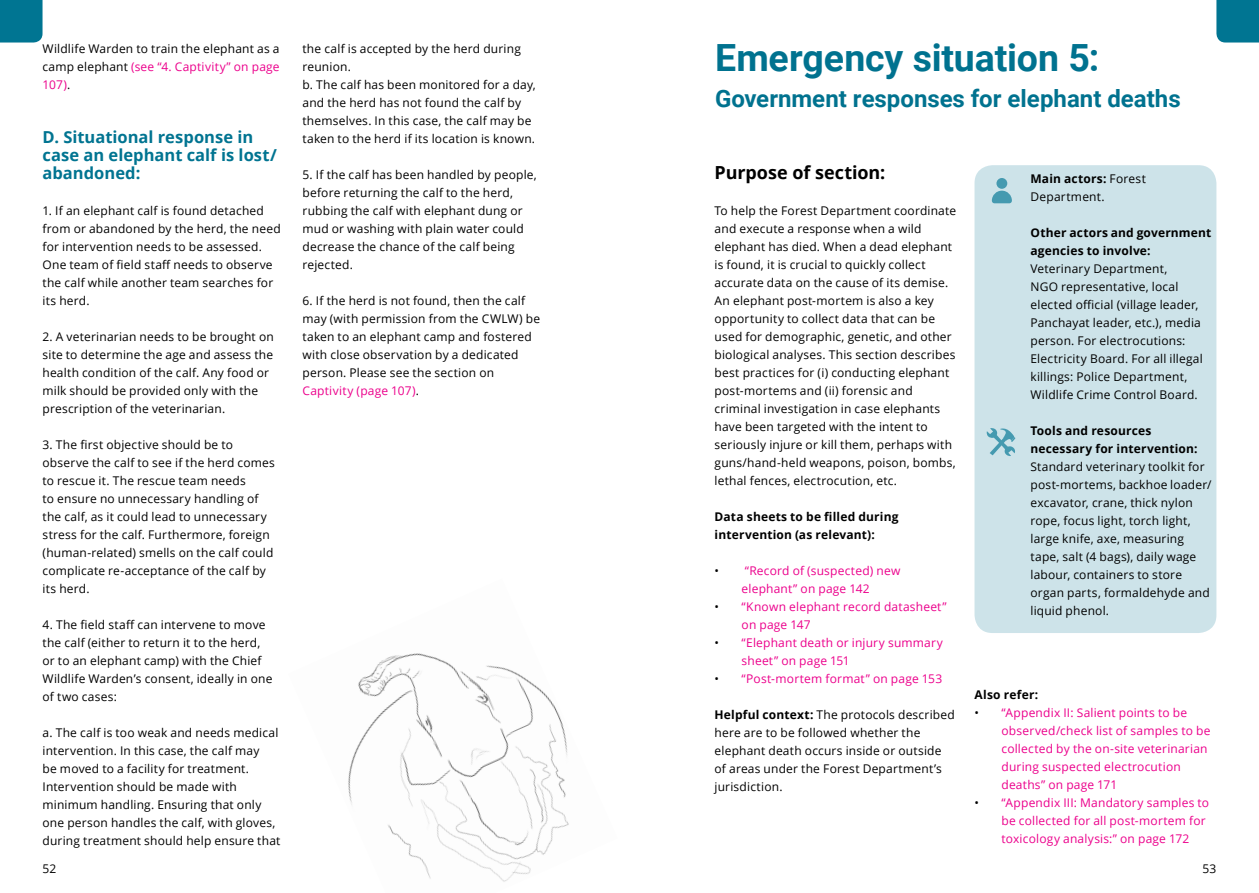
<style>
.page{position:relative;width:1259px;height:893px;background:#fff}
.page>*{position:absolute;margin:0;border:0;box-sizing:border-box;transform-origin:0 0}
.t1{font:700 37.5px "Roboto";letter-spacing:-.005em;color:#00728f}
.t2{font:700 24px "Roboto";color:#00728f}
.t3{font:700 18px "Open Sans";letter-spacing:-.005em;color:#000}
.t4{font:700 16.5px/18px "Open Sans";color:#017491}
.t5{font:12px/18px "Open Sans";letter-spacing:.015em;color:#000}
.t6{font:12px/18px "Open Sans";letter-spacing:.015em;color:#ec008c}
.t7{font:700 12px/18px "Open Sans";letter-spacing:.015em;color:#000}
.s1{color:#ec008c}
.s2{color:#000}
.s3{font-weight:700}
</style>
<div class="page">
<div style="left:1216px;top:0;width:43px;height:43px;background:#007592"></div>
<div style="left:0;top:0;width:43px;height:43px;background:#007592"></div>
<div style="left:974px;top:165px;width:242px;height:468px;background:#cde3e9;border-radius:18px"></div>
<svg style="left:986px;top:428px;width:29px;height:28px"></svg>
<div style="left:996px;top:178px;width:11px;height:11px;background:#459ab0;border-radius:50%"></div>
<svg style="left:992px;top:191px;width:20px;height:12px"></svg>
<img style="left:348px;top:653px;width:221px;height:229px">
<p class="t5" style="left:43px;top:40px;width:239px;text-align:justify">Wildlife Warden to train the elephant as a camp elephant <span class="s1">(see “4. Captivity” on page 107)</span>.</p>
<h3 class="t4" style="left:43px;top:128px;width:236px">D. Situational response in case an elephant calf is lost/ abandoned:</h3>
<p class="t5" style="left:43px;top:202px;width:240px">1. If an elephant calf is found detached from or abandoned by the herd, the need for intervention needs to be assessed.<br>One team of field staff needs to observe the calf while another team searches for its herd.</p>
<p class="t5" style="left:43px;top:328px;width:233px">2. A veterinarian needs to be brought on site to determine the age and assess the health condition of the calf. Any food or milk should be provided only with the prescription of the veterinarian.</p>
<p class="t5" style="left:43px;top:436px;width:234px">3. The first objective should be to observe the calf to see if the herd comes to rescue it. The rescue team needs<br>to ensure no unnecessary handling of the calf, as it could lead to unnecessary stress for the calf. Furthermore, foreign (human-related) smells on the calf could complicate re-acceptance of the calf by its herd.</p>
<p class="t5" style="left:43px;top:616px;width:231px">4. The field staff can intervene to move the calf (either to return it to the herd, or to an elephant camp) with the Chief Wildlife Warden’s consent, ideally in one of two cases:</p>
<p class="t5" style="left:43px;top:724px;width:239px">a. The calf is too weak and needs medical intervention. In this case, the calf may<br>be moved to a facility for treatment.<br>Intervention should be made with minimum handling. Ensuring that only one person handles the calf, with gloves, during treatment should help ensure that</p>
<p class="t5" style="left:302px;top:40px;width:235px">the calf is accepted by the herd during reunion.<br>b. The calf has been monitored for a day, and the herd has not found the calf by themselves. In this case, the calf may be taken to the herd if its location is known.</p>
<p class="t5" style="left:302px;top:166px;width:236px">5. If the calf has been handled by people, before returning the calf to the herd, rubbing the calf with elephant dung or mud or washing with plain water could decrease the chance of the calf being rejected.</p>
<p class="t5" style="left:302px;top:292px;width:239px">6. If the herd is not found, then the calf may (with permission from the CWLW) be taken to an elephant camp and fostered with close observation by a dedicated person. Please see the section on <span class="s1">Captivity (page 107)</span>.</p>
<h1 class="t1" style="left:715px;top:31px;width:386px">Emergency situation 5:</h1>
<h2 class="t2" style="left:715px;top:81px;width:467px">Government responses for elephant deaths</h2>
<h3 class="t3" style="left:714px;top:159px;width:172px">Purpose of section:</h3>
<p class="t5" style="left:714px;top:201px;width:243px">To help the Forest Department coordinate and execute a response when a wild elephant has died. When a dead elephant is found, it is crucial to quickly collect accurate data on the cause of its demise.<br>An elephant post-mortem is also a key opportunity to collect data that can be used for demographic, genetic, and other biological analyses. This section describes best practices for (i) conducting elephant post-mortems and (ii) forensic and criminal investigation in case elephants have been targeted with the intent to seriously injure or kill them, perhaps with guns/hand-held weapons, poison, bombs, lethal fences, electrocution, etc.</p>
<p class="t7" style="left:714px;top:507px;width:185px">Data sheets to be filled during intervention (as relevant):</p>
<p class="t6" style="left:714px;top:561px;width:187px;text-align:center"><span class="s2">•</span> “Record of (suspected) new elephant” on page 142</p>
<p class="t6" style="left:741px;top:597px;width:206px;text-indent:-27px"><span class="s2">•</span> “Known elephant record datasheet” on page 147</p>
<p class="t6" style="left:741px;top:633px;width:203px;text-indent:-27px"><span class="s2">•</span> “Elephant death or injury summary sheet” on page 151</p>
<p class="t6" style="left:714px;top:669px;width:229px"><span class="s2">•</span> “Post-mortem format” on page 153</p>
<p class="t5" style="left:714px;top:705px;width:242px"><span class="s3">Helpful context:</span> The protocols described here are to be followed whether the elephant death occurs inside or outside of areas under the Forest Department’s jurisdiction.</p>
<p class="t5" style="left:1030px;top:170px;width:117px"><span class="s3">Main actors:</span> Forest<br>Department.</p>
<p class="t7" style="left:1030px;top:224px;width:182px">Other actors and government agencies to involve:</p>
<p class="t5" style="left:1030px;top:260px;width:174px">Veterinary Department,<br>NGO representative, local elected official (village leader,<br>Panchayat leader, etc.), media person. For electrocutions:<br>Electricity Board. For all illegal killings: Police Department,<br>Wildlife Crime Control Board.</p>
<p class="t7" style="left:1030px;top:422px;width:169px">Tools and resources necessary for intervention:</p>
<p class="t5" style="left:1030px;top:458px;width:182px">Standard veterinary toolkit for post-mortems, backhoe loader/ excavator, crane, thick nylon rope, focus light, torch light, large knife, axe, measuring tape, salt (4 bags), daily wage labour, containers to store organ parts, formaldehyde and liquid phenol.</p>
<p class="t7" style="left:974px;top:686px;width:65px">Also refer:</p>
<p class="t6" style="left:1001px;top:704px;width:210px;text-indent:-27px"><span class="s2">•</span> “Appendix II: Salient points to be observed/check list of samples to be collected by the on-site veterinarian during suspected electrocution deaths” on page 171</p>
<p class="t6" style="left:1001px;top:794px;width:209px;text-indent:-27px"><span class="s2">•</span> “Appendix III: Mandatory samples to be collected for all post-mortem for toxicology analysis:” on page 172</p>
<p class="t5" style="left:43px;top:859px;width:15px">52</p>
<p class="t5" style="left:1202px;top:859px;width:15px">53</p>
</div>
